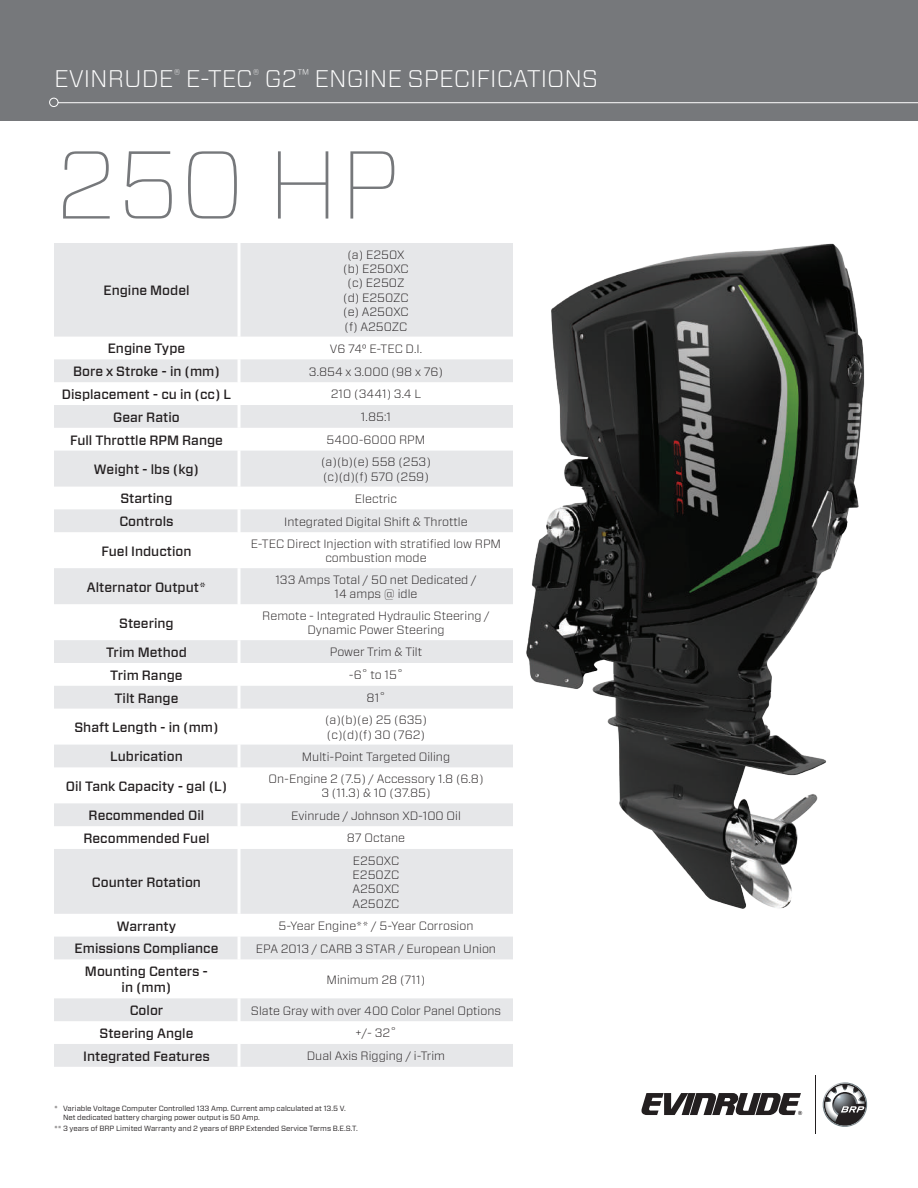
<style>
.page{position:relative;width:918px;height:1188px;background:#fff}
.page>*{position:absolute;margin:0;border:0;box-sizing:border-box;transform-origin:0 0}
.t1{font:100 96px "Forza";color:#76787b}
.t2{font:300 24px "Forza";color:#fff}
.t3{font:500 13.5px/16.2px "Forza";color:#231f20;text-align:center}
.t4{font:300 12px/14.4px "Forza";color:#231f20;text-align:center}
.t5{font:7.5px/9px "Forza";color:#231f20}
</style>
<div class="page">
<svg style="left:822px;top:1082px;width:46px;height:45px"></svg>
<svg style="left:641px;top:1093px;width:161px;height:22px"></svg>
<hr style="left:815px;top:1075px;width:1px;height:59px;background:#231f20">
<div style="left:0;top:0;width:918px;height:122px;background:#76787b"></div>
<svg style="left:49px;top:97px;width:869px;height:10px"></svg>
<svg style="left:54px;top:243px;width:459px;height:824px;fill:#e6e7e9"></svg>
<hr style="left:238px;top:243px;width:3px;height:94px;background:#fff">
<hr style="left:238px;top:337px;width:3px;height:22px;background:#fff">
<hr style="left:238px;top:359px;width:3px;height:23px;background:#fff">
<hr style="left:238px;top:382px;width:3px;height:23px;background:#fff">
<hr style="left:238px;top:405px;width:3px;height:23px;background:#fff">
<hr style="left:238px;top:428px;width:3px;height:23px;background:#fff">
<hr style="left:238px;top:451px;width:3px;height:36px;background:#fff">
<hr style="left:238px;top:487px;width:3px;height:22px;background:#fff">
<hr style="left:238px;top:509px;width:3px;height:23px;background:#fff">
<hr style="left:238px;top:532px;width:3px;height:36px;background:#fff">
<hr style="left:238px;top:568px;width:3px;height:36px;background:#fff">
<hr style="left:238px;top:604px;width:3px;height:36px;background:#fff">
<hr style="left:238px;top:640px;width:3px;height:23px;background:#fff">
<hr style="left:238px;top:663px;width:3px;height:23px;background:#fff">
<hr style="left:238px;top:686px;width:3px;height:23px;background:#fff">
<hr style="left:238px;top:709px;width:3px;height:36px;background:#fff">
<hr style="left:238px;top:745px;width:3px;height:22px;background:#fff">
<hr style="left:238px;top:767px;width:3px;height:36px;background:#fff">
<hr style="left:238px;top:803px;width:3px;height:23px;background:#fff">
<hr style="left:238px;top:826px;width:3px;height:23px;background:#fff">
<hr style="left:238px;top:849px;width:3px;height:65px;background:#fff">
<hr style="left:238px;top:914px;width:3px;height:23px;background:#fff">
<hr style="left:238px;top:937px;width:3px;height:22px;background:#fff">
<hr style="left:238px;top:959px;width:3px;height:39px;background:#fff">
<hr style="left:238px;top:998px;width:3px;height:23px;background:#fff">
<hr style="left:238px;top:1021px;width:3px;height:23px;background:#fff">
<hr style="left:238px;top:1044px;width:3px;height:23px;background:#fff">
<img style="left:526px;top:243px;width:339px;height:666px">
<h2 class="t2" style="left:54px;top:62px;width:546px">EVINRUDE<sup>®</sup> E-TEC<sup>®</sup> G2<sup>™</sup> ENGINE SPECIFICATIONS</h2>
<h1 class="t1" style="left:54px;top:118px;width:348px">250 HP</h1>
<p class="t3" style="left:103px;top:282px;width:88px">Engine Model</p>
<p class="t4" style="left:343px;top:247px;width:67px">(a) E250X (b) E250XC (c) E250Z (d) E250ZC (e) A250XC (f) A250ZC</p>
<p class="t3" style="left:108px;top:341px;width:79px">Engine Type</p>
<p class="t4" style="left:330px;top:341px;width:94px">V6 74° E-TEC D.I.</p>
<p class="t3" style="left:73px;top:363px;width:148px">Bore x Stroke - in (mm)</p>
<p class="t4" style="left:309px;top:364px;width:136px">3.854 x 3.000 (98 x 76)</p>
<p class="t3" style="left:62px;top:386px;width:171px">Displacement - cu in (cc) L</p>
<p class="t4" style="left:331px;top:387px;width:92px">210 (3441) 3.4 L</p>
<p class="t3" style="left:113px;top:409px;width:68px">Gear Ratio</p>
<p class="t4" style="left:361px;top:409px;width:32px">1.85:1</p>
<p class="t3" style="left:70px;top:432px;width:154px">Full Throttle RPM Range</p>
<p class="t4" style="left:327px;top:432px;width:100px">5400-6000 RPM</p>
<p class="t3" style="left:94px;top:461px;width:107px">Weight - lbs (kg)</p>
<p class="t4" style="left:321px;top:454px;width:111px;text-align:left">(a)(b)(e) 558 (253) (c)(d)(f) 570 (259)</p>
<p class="t3" style="left:120px;top:491px;width:54px">Starting</p>
<p class="t4" style="left:355px;top:491px;width:44px">Electric</p>
<p class="t3" style="left:119px;top:513px;width:56px">Controls</p>
<p class="t4" style="left:284px;top:514px;width:185px">Integrated Digital Shift &amp; Throttle</p>
<p class="t3" style="left:101px;top:543px;width:92px">Fuel Induction</p>
<p class="t4" style="left:251px;top:536px;width:252px">E-TEC Direct Injection with stratified low RPM combustion mode</p>
<p class="t3" style="left:87px;top:579px;width:121px">Alternator Output*</p>
<p class="t4" style="left:275px;top:572px;width:203px">133 Amps Total / 50 net Dedicated /<br>14 amps @ idle</p>
<p class="t3" style="left:119px;top:615px;width:56px">Steering</p>
<p class="t4" style="left:262px;top:608px;width:229px">Remote - Integrated Hydraulic Steering /<br>Dynamic Power Steering</p>
<p class="t3" style="left:106px;top:644px;width:82px">Trim Method</p>
<p class="t4" style="left:330px;top:645px;width:94px">Power Trim &amp; Tilt</p>
<p class="t3" style="left:110px;top:667px;width:74px">Trim Range</p>
<p class="t4" style="left:349px;top:667px;width:56px">-6˚ to 15˚</p>
<p class="t3" style="left:114px;top:690px;width:66px">Tilt Range</p>
<p class="t4" style="left:367px;top:690px;width:20px">81˚</p>
<p class="t3" style="left:74px;top:719px;width:146px">Shaft Length - in (mm)</p>
<p class="t4" style="left:325px;top:712px;width:103px;text-align:left">(a)(b)(e) 25 (635) (c)(d)(f) 30 (762)</p>
<p class="t3" style="left:110px;top:749px;width:74px">Lubrication</p>
<p class="t4" style="left:302px;top:749px;width:150px">Multi-Point Targeted Oiling</p>
<p class="t3" style="left:66px;top:778px;width:163px">Oil Tank Capacity - gal (L)</p>
<p class="t4" style="left:268px;top:771px;width:217px">On-Engine 2 (7.5) / Accessory 1.8 (6.8)<br>3 (11.3) &amp; 10 (37.85)</p>
<p class="t3" style="left:89px;top:807px;width:117px">Recommended Oil</p>
<p class="t4" style="left:291px;top:808px;width:171px">Evinrude / Johnson XD-100 Oil</p>
<p class="t3" style="left:83px;top:830px;width:128px">Recommended Fuel</p>
<p class="t4" style="left:347px;top:831px;width:60px">87 Octane</p>
<p class="t3" style="left:92px;top:874px;width:111px">Counter Rotation</p>
<p class="t4" style="left:352px;top:853px;width:49px;text-align:justify">E250XC E250ZC A250XC A250ZC</p>
<p class="t3" style="left:117px;top:918px;width:61px">Warranty</p>
<p class="t4" style="left:278px;top:918px;width:197px">5-Year Engine** / 5-Year Corrosion</p>
<p class="t3" style="left:75px;top:941px;width:145px">Emissions Compliance</p>
<p class="t4" style="left:256px;top:941px;width:242px">EPA 2013 / CARB 3 STAR / European Union</p>
<p class="t3" style="left:85px;top:963px;width:125px">Mounting Centers - in (mm)</p>
<p class="t4" style="left:327px;top:972px;width:100px">Minimum 28 (711)</p>
<p class="t3" style="left:130px;top:1002px;width:35px">Color</p>
<p class="t4" style="left:251px;top:1003px;width:252px">Slate Gray with over 400 Color Panel Options</p>
<p class="t3" style="left:100px;top:1025px;width:95px">Steering Angle</p>
<p class="t4" style="left:356px;top:1026px;width:42px">+/- 32˚</p>
<p class="t3" style="left:83px;top:1048px;width:128px">Integrated Features</p>
<p class="t4" style="left:307px;top:1048px;width:140px">Dual Axis Rigging / i-Trim</p>
<p class="t5" style="left:63px;top:1103px;width:284px;text-indent:-9px">* Variable Voltage Computer Controlled 133 Amp. Current amp calculated at 13.5 V.<br>Net dedicated battery charging power output is 50 Amp.</p>
<p class="t5" style="left:54px;top:1123px;width:305px">** 3 years of BRP Limited Warranty and 2 years of BRP Extended Service Terms B.E.S.T.</p>
</div>
